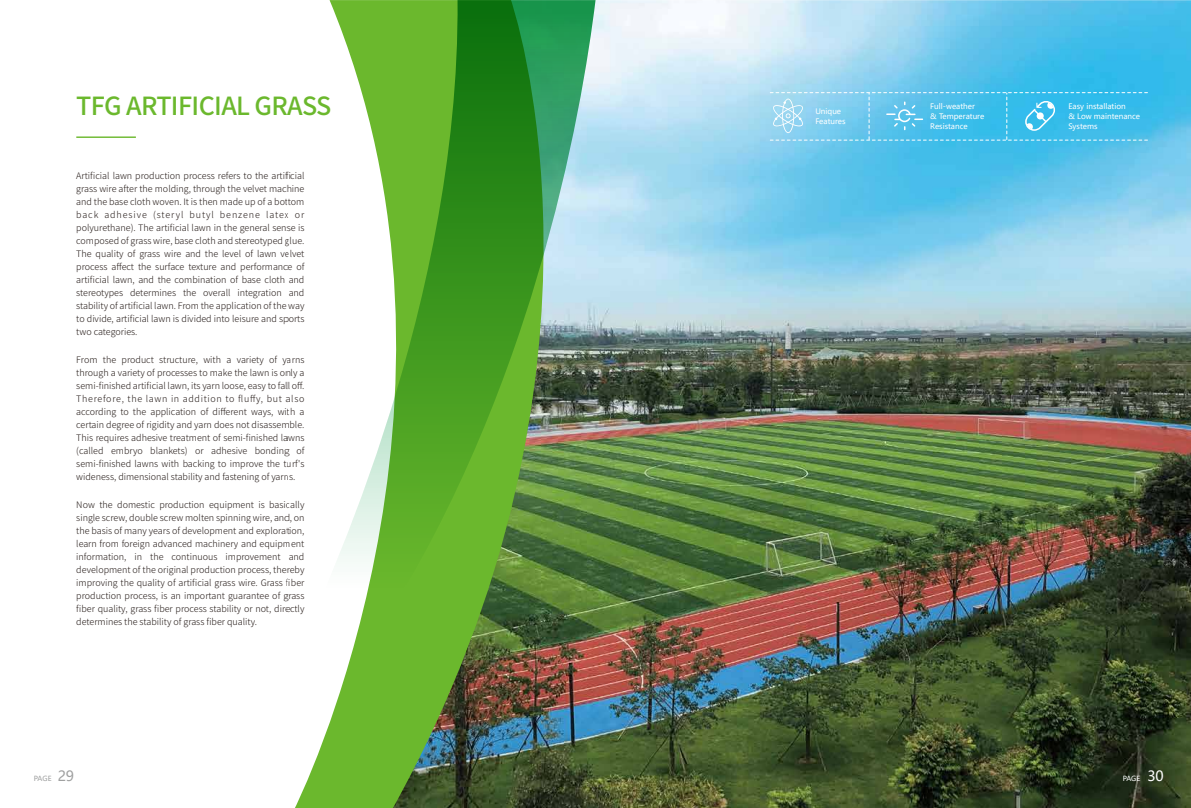
<style>
.page{position:relative;width:1191px;height:808px;background:#fff}
.page>*{position:absolute;margin:0;border:0;box-sizing:border-box;transform-origin:0 0}
.t1{font:500 25px "Noto Sans Hans";letter-spacing:-.025em;color:#6bb82d}
.t2{font:300 9px/13px "Noto Sans Hans";color:#221815;text-align:justify}
.t3{font:7.5px/10px "Microsoft Ya Hei";color:#fff}
.t4{font:7px "Microsoft Ya Hei";color:#9fa0a0}
.t5{font:7px "Microsoft Ya Hei";color:#fff}
.s1{font-size:14px}
</style>
<div class="page">
<img style="left:637px;top:0;width:554px;height:808px">
<hr style="left:76px;top:136px;width:60px;height:2px;background:#6bb82d">
<img style="left:295px;top:0;width:342px;height:808px">
<svg style="left:295px;top:0;width:300px;height:669px"></svg>
<svg style="left:770px;top:92px;width:377px;height:49px;background:#5cc5ec"></svg>
<h1 class="t1" style="left:76px;top:91px;width:256px">TFG ARTIFICIAL GRASS</h1>
<p class="t2" style="left:76px;top:170px;width:230px">Artificial lawn production process refers to the artificial grass wire after the molding, through the velvet machine and the base cloth woven. It is then made up of a bottom back adhesive (steryl butyl benzene latex or polyurethane). The artificial lawn in the general sense is composed of grass wire, base cloth and stereotyped glue.<br>The quality of grass wire and the level of lawn velvet process affect the surface texture and performance of artificial lawn, and the combination of base cloth and stereotypes determines the overall integration and stability of artificial lawn. From the application of the way to divide, artificial lawn is divided into leisure and sports two categories.</p>
<p class="t2" style="left:76px;top:354px;width:230px">From the product structure, with a variety of yarns through a variety of processes to make the lawn is only a semi-finished artificial lawn, its yarn loose, easy to fall off.<br>Therefore, the lawn in addition to fluffy, but also according to the application of different ways, with a certain degree of rigidity and yarn does not disassemble.<br>This requires adhesive treatment of semi-finished lawns (called embryo blankets) or adhesive bonding of semi-finished lawns with backing to improve the turf's wideness, dimensional stability and fastening of yarns.</p>
<p class="t2" style="left:76px;top:499px;width:230px">Now the domestic production equipment is basically single screw, double screw molten spinning wire, and, on the basis of many years of development and exploration, learn from foreign advanced machinery and equipment information, in the continuous improvement and development of the original production process, thereby improving the quality of artificial grass wire. Grass fiber production process, is an important guarantee of grass fiber quality, grass fiber process stability or not, directly determines the stability of grass fiber quality.</p>
<p class="t3" style="left:815px;top:106px;width:32px">Unique<br>Features</p>
<p class="t3" style="left:930px;top:101px;width:55px">Full-weather<br>&amp; Temperature<br>Resistance</p>
<p class="t3" style="left:1068px;top:101px;width:73px">Easy installation<br>&amp; Low maintenance<br>Systems</p>
<p class="t4" style="left:34px;top:773px;width:42px">PAGE <span class="s1">29</span></p>
<p class="t5" style="left:1122px;top:773px;width:43px">PAGE <span class="s1">30</span></p>
</div>
